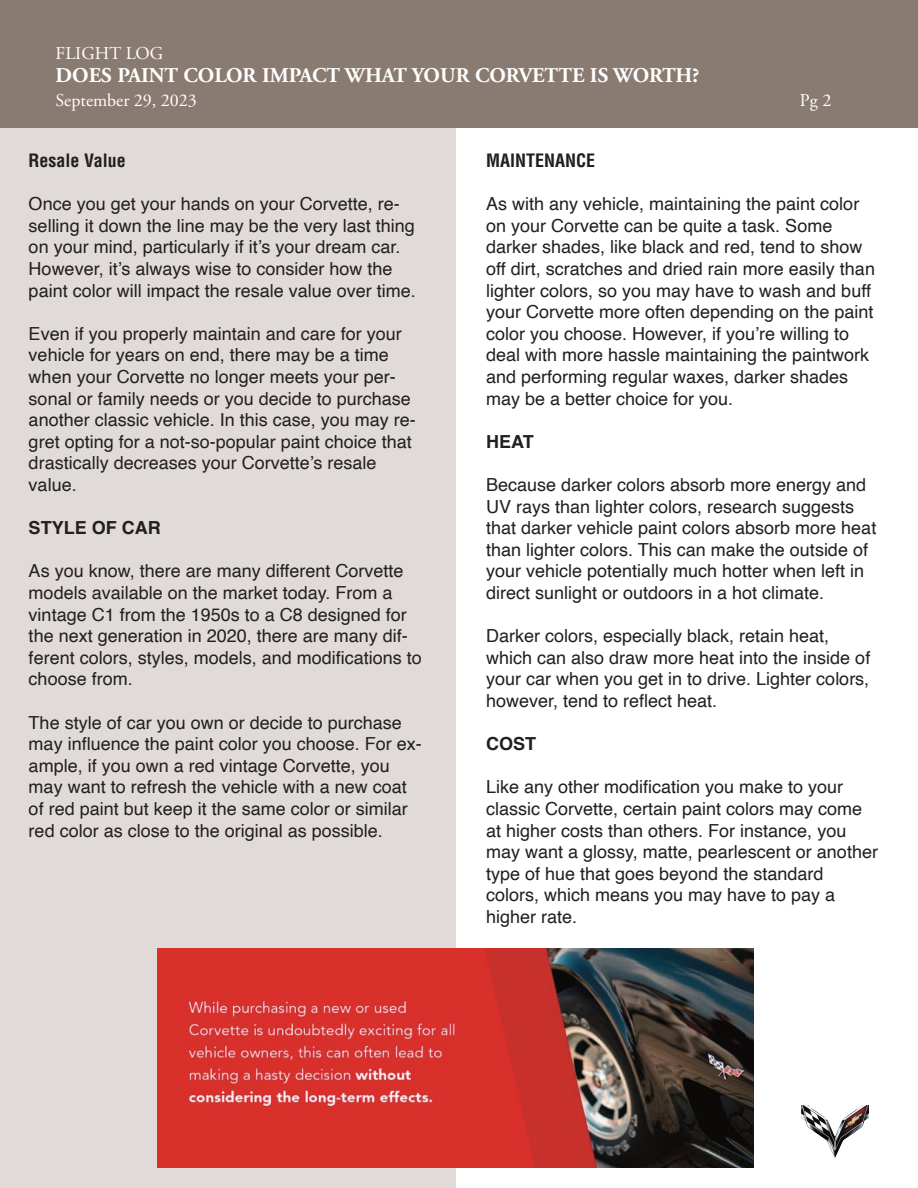
<style>
.page{position:relative;width:918px;height:1188px;background:#fff}
.page>*{position:absolute;margin:0;border:0;box-sizing:border-box;transform-origin:0 0}
.t1{font:700 21px "Adobe Garamond";color:#fff}
.t2{font:18px/21.6px "Helvetica";color:#231f20}
.t3{font:18px "Adobe Garamond";color:#fff}
.t4{font:700 condensed 18px "Helvetica";color:#231f20}
.t5{font:700 18px "Helvetica";color:#231f20}
</style>
<div class="page">
<div style="left:0;top:126px;width:456px;height:1062px;background:#e0dbd8"></div>
<div style="left:0;top:0;width:918px;height:128px;background:#8a7b72"></div>
<img style="left:158px;top:948px;width:595px;height:220px">
<img style="left:802px;top:1105px;width:67px;height:52px">
<p class="t3" style="left:56px;top:46px;width:109px">FLIGHT LOG</p>
<p class="t1" style="left:56px;top:67px;width:645px">DOES PAINT COLOR IMPACT WHAT YOUR CORVETTE IS WORTH?</p>
<p class="t3" style="left:56px;top:93px;width:143px">September 29, 2023</p>
<p class="t3" style="left:800px;top:93px;width:33px">Pg 2</p>
<p class="t4" style="left:29px;top:153px;width:99px">Resale Value</p>
<p class="t2" style="left:29px;top:195px;width:389px">Once you get your hands on your Corvette, re&shy;selling it down the line may be the very last thing on your mind, particularly if it’s your dream car.<br>However, it’s always wise to consider how the paint color will impact the resale value over time.</p>
<p class="t2" style="left:29px;top:324px;width:389px">Even if you properly maintain and care for your vehicle for years on end, there may be a time when your Corvette no longer meets your per&shy;sonal or family needs or you decide to purchase another classic vehicle. In this case, you may re&shy;gret opting for a not-so-popular paint choice that drastically decreases your Corvette’s resale value.</p>
<p class="t5" style="left:29px;top:520px;width:134px">STYLE OF CAR</p>
<p class="t2" style="left:29px;top:562px;width:395px">As you know, there are many different Corvette models available on the market today. From a vintage C1 from the 1950s to a C8 designed for the next generation in 2020, there are many dif&shy;ferent colors, styles, models, and modifications to choose from.</p>
<p class="t2" style="left:29px;top:713px;width:395px">The style of car you own or decide to purchase may influence the paint color you choose. For ex&shy;ample, if you own a red vintage Corvette, you may want to refresh the vehicle with a new coat of red paint but keep it the same color or similar red color as close to the original as possible.</p>
<p class="t4" style="left:486px;top:153px;width:111px">MAINTENANCE</p>
<p class="t2" style="left:486px;top:195px;width:390px">As with any vehicle, maintaining the paint color on your Corvette can be quite a task. Some darker shades, like black and red, tend to show off dirt, scratches and dried rain more easily than lighter colors, so you may have to wash and buff your Corvette more often depending on the paint color you choose. However, if you’re willing to deal with more hassle maintaining the paintwork and performing regular waxes, darker shades may be a better choice for you.</p>
<p class="t5" style="left:486px;top:434px;width:49px">HEAT</p>
<p class="t2" style="left:486px;top:475px;width:392px">Because darker colors absorb more energy and UV rays than lighter colors, research suggests that darker vehicle paint colors absorb more heat than lighter colors. This can make the outside of your vehicle potentially much hotter when left in direct sunlight or outdoors in a hot climate.</p>
<p class="t2" style="left:486px;top:627px;width:386px">Darker colors, especially black, retain heat, which can also draw more heat into the inside of your car when you get in to drive. Lighter colors, however, tend to reflect heat.</p>
<p class="t5" style="left:486px;top:736px;width:52px">COST</p>
<p class="t2" style="left:486px;top:778px;width:393px">Like any other modification you make to your classic Corvette, certain paint colors may come at higher costs than others. For instance, you may want a glossy, matte, pearlescent or another type of hue that goes beyond the standard colors, which means you may have to pay a higher rate.</p>
</div>
